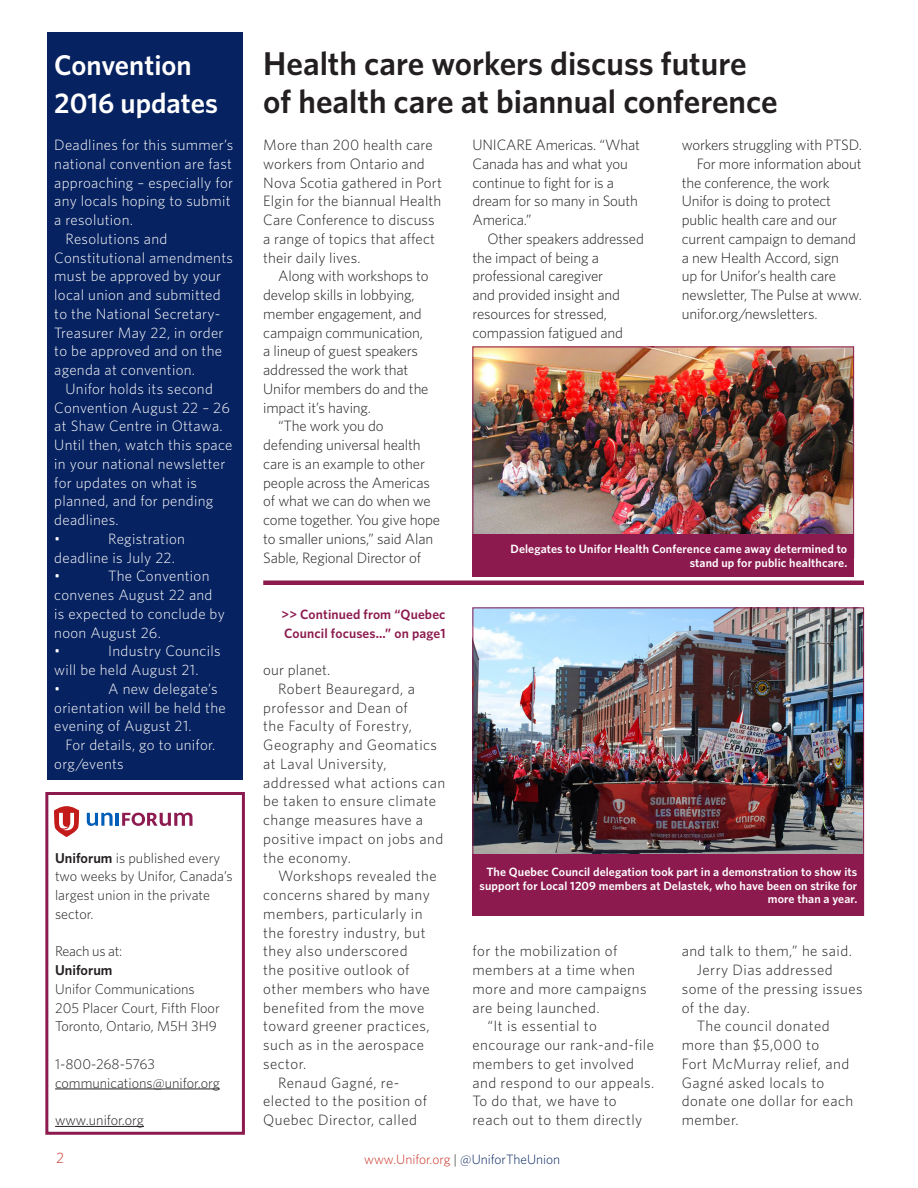
<style>
.page{position:relative;width:918px;height:1188px;background:#fff}
.page>*{position:absolute;margin:0;border:0;box-sizing:border-box;transform-origin:0 0}
.Feature_HED{font:600 33px/37.5px "Whitney";color:#231f20}
.In_Brief__HED{font:600 28.5px/37.5px "Whitney";color:#fff}
.Body_Copy_Indent{font:300 15px/18.8px "Whitney";letter-spacing:.03em;color:#231f20}
.Body_Copy_Indent-2{font:300 15px/18.8px "Whitney";letter-spacing:-.01em;color:#231f20}
.In_brief___Body_copy{font:300 15px/18.8px "Whitney";letter-spacing:.02em;color:#fff}
.Body_Copy_No_Indent{font:300 15px/18.8px "Whitney";letter-spacing:.01em;color:#231f20}
.Body_Copy_Indent-3{font:300 15px "Whitney";color:#ca3327}
.Body_Copy_No_Indent-2{font:300 14.25px "Whitney";color:#231f20}
.Masthead_copy{font:300 14.25px/18.8px "Whitney";color:#231f20}
.Body_Copy_No_Indent-3{font:300 14.25px "Whitney";letter-spacing:-.02em;color:#231f20}
.Body_Copy_No_Indent-4{font:600 14.25px "Whitney";color:#231f20}
.Continued_on{font:600 13.5px/18.8px "Whitney";letter-spacing:.01em;color:#8c1a4f}
.t1{font:300 13.5px "Whitney";color:#072260}
.Cutline{font:600 12px/13.5px "Whitney";letter-spacing:.01em;color:#fff;text-align:right}
.s1{font-weight:600}
.s2{color:#ca3327}
.s3{color:#231f20}
</style>
<div class="page">
<hr style="left:55px;top:1089px;width:165px;height:1px;background:#231f20">
<hr style="left:55px;top:1126px;width:89px;height:1px;background:#231f20">
<div style="left:45px;top:792px;width:200px;height:343px;border:3px solid #8c1a4f"></div>
<div style="left:48px;top:32px;width:195px;height:748px;background:#072260"></div>
<div style="left:263px;top:580px;width:601px;height:5px;background:#8c1a4f"></div>
<img style="left:474px;top:610px;width:388px;height:244px">
<div style="left:472px;top:854px;width:392px;height:61px;background:#8c1a4f"></div>
<img style="left:474px;top:349px;width:378px;height:185px">
<div style="left:472px;top:534px;width:382px;height:42px;background:#8c1a4f"></div>
<svg style="left:54px;top:806px;width:25px;height:31px"></svg>
<svg style="left:87px;top:813px;width:106px;height:13px"></svg>
<p class="In_Brief__HED" style="left:54px;top:46px;width:165px">Convention<br>2016 updates</p>
<p class="In_brief___Body_copy" style="left:54px;top:135px;width:181px">Deadlines for this summer’s national convention are fast approaching – especially for any locals hoping to submit a resolution.</p>
<p class="In_brief___Body_copy" style="left:54px;top:229px;width:180px;text-indent:11px">Resolutions and<br>Constitutional amendments must be approved by your local union and submitted to the National Secretary-<br>Treasurer May 22, in order to be approved and on the agenda at convention.</p>
<p class="In_brief___Body_copy" style="left:54px;top:379px;width:180px;text-indent:11px">Unifor holds its second<br>Convention August 22 – 26 at Shaw Centre in Ottawa.<br>Until then, watch this space in your national newsletter for updates on what is planned, and for pending deadlines.</p>
<p class="In_brief___Body_copy" style="left:54px;top:529px;width:8px">•</p>
<p class="In_brief___Body_copy" style="left:54px;top:529px;width:132px;text-indent:54px">Registration deadline is July 22.</p>
<p class="In_brief___Body_copy" style="left:54px;top:566px;width:8px">•</p>
<p class="In_brief___Body_copy" style="left:54px;top:566px;width:172px;text-indent:54px">The Convention convenes August 22 and is expected to conclude by noon August 26.</p>
<p class="In_brief___Body_copy" style="left:54px;top:641px;width:8px">•</p>
<p class="In_brief___Body_copy" style="left:54px;top:641px;width:168px;text-indent:54px">Industry Councils will be held August 21.</p>
<p class="In_brief___Body_copy" style="left:54px;top:679px;width:8px">•</p>
<p class="In_brief___Body_copy" style="left:54px;top:679px;width:173px;text-indent:54px">A new delegate’s orientation will be held the evening of August 21.</p>
<p class="In_brief___Body_copy" style="left:54px;top:735px;width:163px;text-indent:11px">For details, go to unifor. org/events</p>
<p class="Masthead_copy" style="left:55px;top:848px;width:179px"><span class="s1">Uniforum</span> is published every two weeks by Unifor, Canada’s largest union in the private sector.</p>
<p class="Body_Copy_No_Indent-3" style="left:55px;top:942px;width:69px">Reach us at:</p>
<p class="Body_Copy_No_Indent-4" style="left:55px;top:961px;width:59px">Uniforum</p>
<p class="Body_Copy_No_Indent-2" style="left:55px;top:979px;width:141px">Unifor Communications</p>
<p class="Body_Copy_No_Indent-2" style="left:55px;top:998px;width:166px">205 Placer Court, Fifth Floor</p>
<p class="Body_Copy_No_Indent-2" style="left:55px;top:1017px;width:163px">Toronto, Ontario, M5H 3H9</p>
<p class="Body_Copy_No_Indent-2" style="left:55px;top:1054px;width:102px">1-800-268-5763</p>
<p class="Body_Copy_No_Indent-2" style="left:55px;top:1073px;width:166px">communications@unifor.org</p>
<p class="Body_Copy_No_Indent-2" style="left:55px;top:1111px;width:90px">www.unifor.org</p>
<p class="Feature_HED" style="left:263px;top:44px;width:516px">Health care workers discuss future of health care at biannual conference</p>
<p class="Body_Copy_No_Indent" style="left:263px;top:135px;width:180px">More than 200 health care workers from Ontario and<br>Nova Scotia gathered in Port<br>Elgin for the biannual Health<br>Care Conference to discuss a range of topics that affect their daily lives.</p>
<p class="Body_Copy_Indent-2" style="left:263px;top:266px;width:167px;text-indent:15px">Along with workshops to develop skills in lobbying, member engagement, and campaign communication, a lineup of guest speakers addressed the work that<br>Unifor members do and the impact it’s having.</p>
<p class="Body_Copy_Indent-2" style="left:263px;top:416px;width:178px;text-indent:15px">“The work you do defending universal health care is an example to other people across the Americas of what we can do when we come together. You give hope to smaller unions,” said Alan<br>Sable, Regional Director of</p>
<p class="Body_Copy_Indent-2" style="left:472px;top:135px;width:169px">UNICARE Americas. “What<br>Canada has and what you continue to fight for is a dream for so many in South<br>America.”</p>
<p class="Body_Copy_Indent-2" style="left:472px;top:229px;width:173px;text-indent:15px">Other speakers addressed the impact of being a professional caregiver<br>and provided insight and resources for stressed, compassion fatigued and</p>
<p class="Body_Copy_Indent-2" style="left:682px;top:135px;width:182px">workers struggling with PTSD.</p>
<p class="Body_Copy_Indent-2" style="left:682px;top:154px;width:182px;text-indent:15px">For more information about the conference, the work<br>Unifor is doing to protect public health care and our current campaign to demand a new Health Accord, sign<br>up for Unifor’s health care newsletter, The Pulse at www. unifor.org/newsletters.</p>
<p class="Cutline" style="left:510px;top:542px;width:338px">Delegates to Unifor Health Conference came away determined to stand up for public healthcare.</p>
<p class="Continued_on" style="left:282px;top:604px;width:165px">&gt;&gt; Continued from “Quebec<br>Council focuses...” on page1</p>
<p class="Body_Copy_No_Indent" style="left:263px;top:660px;width:69px">our planet.</p>
<p class="Body_Copy_Indent" style="left:263px;top:679px;width:184px;text-indent:15px">Robert Beauregard, a professor and Dean of<br>the Faculty of Forestry,<br>Geography and Geomatics at Laval University, addressed what actions can be taken to ensure climate change measures have a positive impact on jobs and the economy.</p>
<p class="Body_Copy_Indent" style="left:263px;top:866px;width:175px;text-indent:15px">Workshops revealed the concerns shared by many members, particularly in the forestry industry, but they also underscored<br>the positive outlook of other members who have benefited from the move toward greener practices, such as in the aerospace sector.</p>
<p class="Body_Copy_Indent" style="left:263px;top:1072px;width:165px;text-indent:15px">Renaud Gagné, re&shy;elected to the position of<br>Quebec Director, called</p>
<p class="Cutline" style="left:480px;top:865px;width:379px">The Quebec Council delegation took part in a demonstration to show its support for Local 1209 members at Delastek, who have been on strike for more than a year.</p>
<p class="Body_Copy_Indent" style="left:472px;top:941px;width:176px">for the mobilization of members at a time when more and more campaigns are being launched.</p>
<p class="Body_Copy_Indent" style="left:472px;top:1016px;width:183px;text-indent:15px">“It is essential to encourage our rank-and-file members to get involved and respond to our appeals.<br>To do that, we have to reach out to them directly</p>
<p class="Body_Copy_Indent" style="left:682px;top:941px;width:172px">and talk to them,” he said.</p>
<p class="Body_Copy_Indent" style="left:682px;top:960px;width:182px;text-indent:15px">Jerry Dias addressed some of the pressing issues of the day.</p>
<p class="Body_Copy_Indent" style="left:682px;top:1016px;width:173px;text-indent:15px">The council donated more than $5,000 to<br>Fort McMurray relief, and<br>Gagné asked locals to donate one dollar for each member.</p>
<p class="Body_Copy_Indent-3" style="left:56px;top:1147px;width:10px">2</p>
<p class="t1" style="left:364px;top:1151px;width:198px"><span class="s2">www.Unifor.org</span> <span class="s3">|</span> @UniforTheUnion</p>
</div>
